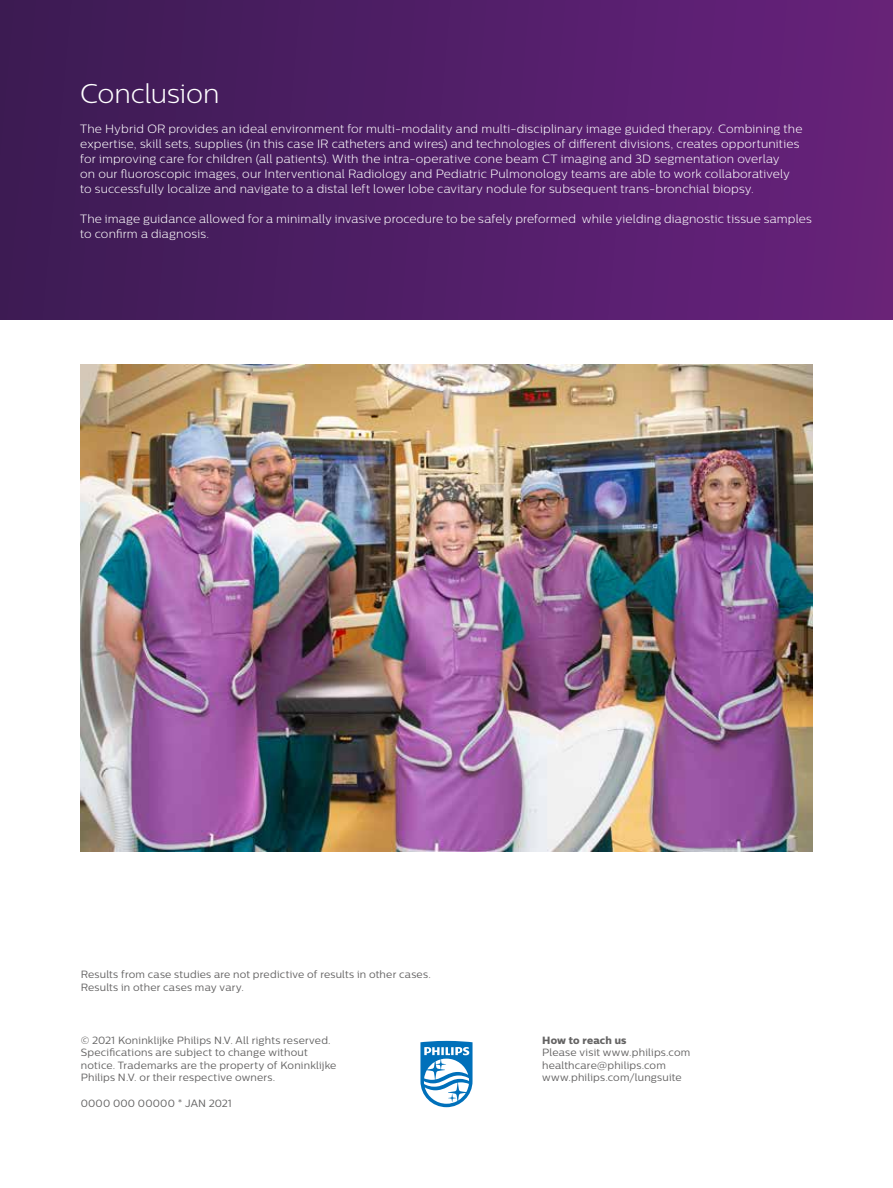
<style>
.page{position:relative;width:893px;height:1188px;background:#fff}
.page>*{position:absolute;margin:0;border:0;box-sizing:border-box;transform-origin:0 0}
.t1{font:300 27px "Centrale Sans";letter-spacing:-.005em;color:#fff}
.t2{font:300 12px/15px "Centrale Sans";letter-spacing:.015em;color:#fff}
.t3{font:10.5px/12.6px "Centrale Sans";letter-spacing:.02em;color:#646363}
.t4{font:10.5px "Centrale Sans X Bold";letter-spacing:.015em;color:#646363}
</style>
<div class="page">
<svg style="left:420px;top:1041px;width:52px;height:66px"></svg>
<div style="left:0;top:0;width:893px;height:320px;background:linear-gradient(to right,#3c1b53,#68227c)"></div>
<img style="left:81px;top:364px;width:731px;height:488px">
<h1 class="t1" style="left:80px;top:79px;width:141px">Conclusion</h1>
<p class="t2" style="left:80px;top:121px;width:724px">The Hybrid OR provides an ideal environment for multi-modality and multi-disciplinary image guided therapy. Combining the expertise, skill sets, supplies (in this case IR catheters and wires) and technologies of different divisions, creates opportunities for improving care for children (all patients). With the intra-operative cone beam CT imaging and 3D segmentation overlay<br>on our fluoroscopic images, our Interventional Radiology and Pediatric Pulmonology teams are able to work collaboratively to successfully localize and navigate to a distal left lower lobe cavitary nodule for subsequent trans-bronchial biopsy.</p>
<p class="t2" style="left:80px;top:211px;width:733px">The image guidance allowed for a minimally invasive procedure to be safely preformed while yielding diagnostic tissue samples to confirm a diagnosis.</p>
<p class="t3" style="left:81px;top:968px;width:352px">Results from case studies are not predictive of results in other cases.<br>Results in other cases may vary.</p>
<p class="t3" style="left:81px;top:1033px;width:257px">© 2021 Koninklijke Philips N.V. All rights reserved.<br>Specifications are subject to change without notice. Trademarks are the property of Koninklijke Philips N.V. or their respective owners.</p>
<p class="t3" style="left:81px;top:1096px;width:153px">0000 000 00000 * Jan 2021</p>
<p class="t4" style="left:542px;top:1033px;width:86px">How to reach us</p>
<p class="t3" style="left:542px;top:1046px;width:150px">Please visit www.philips.com healthcare@philips.com www.philips.com/lungsuite</p>
</div>
